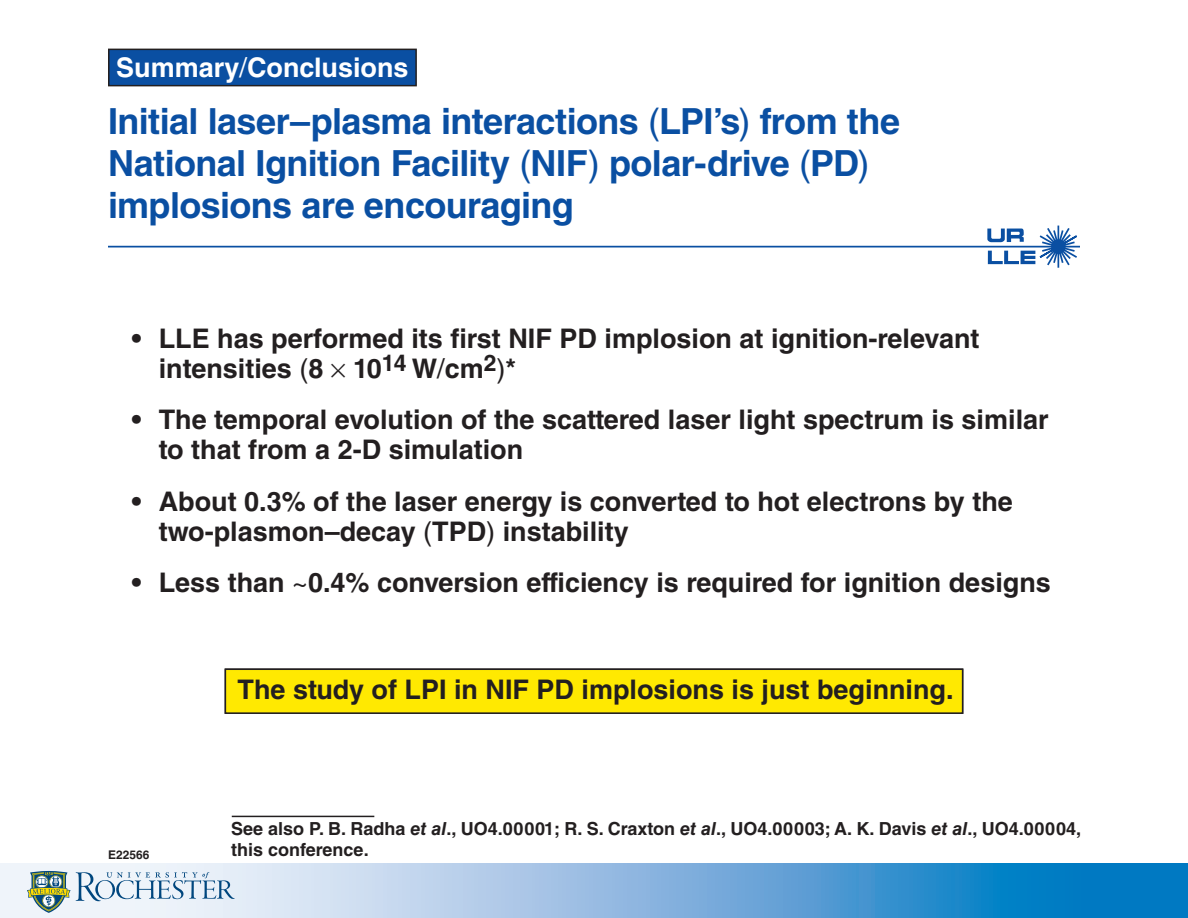
<style>
.page{position:relative;width:1188px;height:918px;background:#fff}
.page>*{position:absolute;margin:0;border:0;box-sizing:border-box;transform-origin:0 0}
.t1{font:700 36px/42px "Helvetica LT Std";letter-spacing:-.015em;color:#0a4fa2}
.t2{font:700 27px/30px "Helvetica LT Std";color:#231f20}
.t3{font:700 27px "Helvetica LT Std";color:#fff}
.t4{font:700 18px/21px "Helvetica LT Std";color:#231f20}
.t5{font:700 12px "Helvetica LT Std";color:#231f20}
.s1{font-weight:400}
.s2{font-style:italic}
</style>
<div class="page">
<div style="left:109px;top:49px;width:307px;height:37px;background:#0a4fa2"></div>
<div style="left:108px;top:49px;width:309px;height:37px;border:2px solid #231f20"></div>
<svg style="left:0;top:864px;width:1188px;height:54px;background:#77b1dc"></svg>
<svg style="left:27px;top:871px;width:208px;height:42px"></svg>
<svg style="left:987px;top:225px;width:92px;height:43px"></svg>
<hr style="left:108px;top:246px;width:972px;height:1px;background:#0a4fa2">
<div style="left:225px;top:669px;width:738px;height:44px;background:#ffe901"></div>
<div style="left:225px;top:669px;width:738px;height:45px;border:2px solid #231f20"></div>
<hr style="left:232px;top:816px;width:142px;height:1px;background:#231f20">
<p class="t3" style="left:116px;top:51px;width:294px">Summary<span class="s1">/</span>Conclusions</p>
<p class="t1" style="left:108px;top:100px;width:794px">Initial laser–plasma interactions <span class="s1">(</span>LPI’s<span class="s1">)</span> from the<br>National Ignition Facility <span class="s1">(</span>NIF<span class="s1">)</span> polar-drive <span class="s1">(</span>PD<span class="s1">) </span>implosions are encouraging</p>
<p class="t2" style="left:159px;top:323px;width:822px;text-indent:-27px">• LLE has performed its first NIF PD implosion at ignition-relevant intensities <span class="s1">(</span>8 10<sup>14</sup> W<span class="s1">/</span>cm<sup>2</sup><span class="s1">)</span>*</p>
<p class="t2" style="left:159px;top:404px;width:891px;text-indent:-27px">• The temporal evolution of the scattered laser light spectrum is similar to that from a 2-D simulation</p>
<p class="t2" style="left:159px;top:486px;width:856px;text-indent:-27px">• About 0.3% of the laser energy is converted to hot electrons by the two-plasmon–decay <span class="s1">(</span>TPD<span class="s1">)</span> instability</p>
<p class="t2" style="left:132px;top:567px;width:921px">• Less than <span class="s1">~</span>0.4% conversion efficiency is required for ignition designs</p>
<p class="t5" style="left:108px;top:847px;width:43px">E22566</p>
<p class="t2" style="left:238px;top:674px;width:718px">The study of LPI in NIF PD implosions is just beginning.</p>
<p class="t4" style="left:231px;top:818px;width:851px">See also P. B. Radha <span class="s2">et al</span>., UO4.00001; R. S. Craxton <span class="s2">et al</span>., UO4.00003; A. K. Davis <span class="s2">et al</span>., UO4.00004, this conference.</p>
</div>
